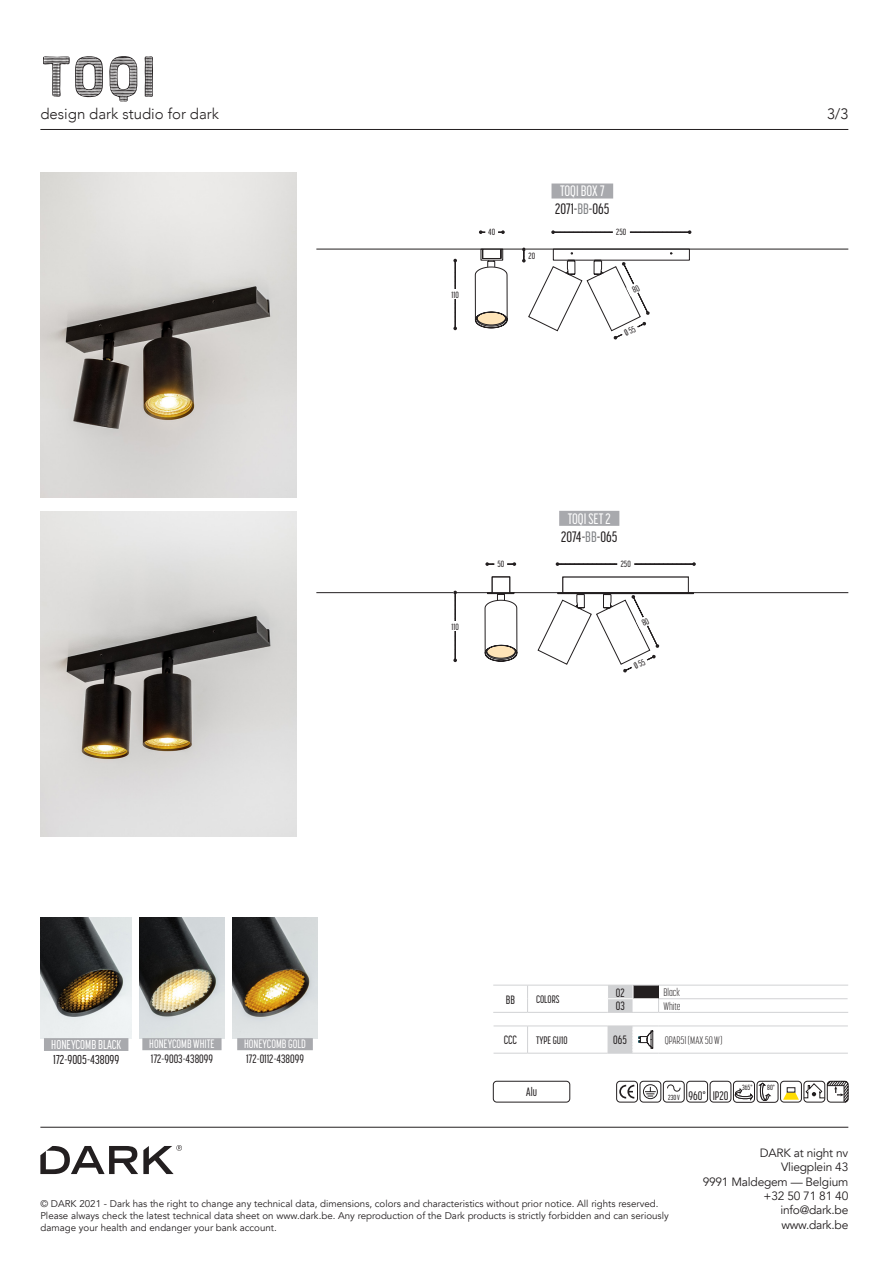
<style>
.page{position:relative;width:893px;height:1263px;background:#fff}
.page>*{position:absolute;margin:0;border:0;box-sizing:border-box;transform-origin:0 0}
.t1{font:60.3px "Bourton Hand Stripes C";color:#231f20}
.t2{font:300 15px "Avenir";color:#231f20}
.t3{font:500 15px "Korolev Compressed";color:#231f20}
.t4{font:500 15px "Korolev Compressed";color:#fff}
.t5{font:500 12.75px "Korolev Compressed";color:#231f20}
.t6{font:500 12.75px "Korolev Compressed";color:#fff}
.t7{font:500 12.3px "Korolev Compressed";letter-spacing:-.005em;color:#231f20}
.t8{font:12px "Avenir";letter-spacing:-.02em;color:#231f20}
.lamp{font:500 12px "Korolev Compressed";color:#231f20}
.t9{font:500 12px "Korolev Compressed";color:#fff}
.lamp-2{font:300 10.8px "Korolev Compressed";color:#231f20}
.t10{font:500 10.8px "Korolev Compressed";color:#231f20}
.t11{font:9.75px/12px "Avenir";color:#231f20}
.t12{font:500 9px "Korolev Compressed";color:#231f20}
.t13{font:500 7.5px "Korolev Compressed";color:#231f20}
.t14{font:500 7.35px "Korolev Compressed";color:#231f20}
.s1{color:#808285}
</style>
<div class="page">
<hr style="left:40px;top:1127px;width:808px;height:1px;background:#231f20">
<hr style="left:40px;top:129px;width:808px;height:1px;background:#231f20">
<svg style="left:40px;top:1145px;width:142px;height:29px"></svg>
<div style="left:493px;top:1081px;width:77px;height:21px;border:1px solid #231f20;border-radius:3px"></div>
<div style="left:616px;top:1081px;width:22px;height:21px;border:1px solid #231f20;border-radius:3px"></div>
<svg style="left:619px;top:1085px;width:15px;height:13px"></svg>
<div style="left:640px;top:1081px;width:21px;height:21px;border:1px solid #231f20;border-radius:3px"></div>
<svg style="left:643px;top:1084px;width:15px;height:15px"></svg>
<svg style="left:667px;top:1084px;width:14px;height:8px"></svg>
<div style="left:663px;top:1081px;width:21px;height:21px;border:1px solid #231f20;border-radius:3px"></div>
<div style="left:686px;top:1081px;width:22px;height:21px;border:1px solid #231f20;border-radius:3px"></div>
<div style="left:710px;top:1081px;width:21px;height:21px;border:1px solid #231f20;border-radius:3px"></div>
<div style="left:780px;top:1081px;width:22px;height:21px;border:1px solid #231f20;border-radius:3px"></div>
<svg style="left:783px;top:1081px;width:65px;height:22px"></svg>
<svg style="left:735px;top:1088px;width:18px;height:12px"></svg>
<div style="left:733px;top:1081px;width:22px;height:21px;border:1px solid #231f20;border-radius:4px"></div>
<svg style="left:759px;top:1083px;width:12px;height:17px"></svg>
<div style="left:757px;top:1081px;width:21px;height:21px;border:1px solid #231f20;border-radius:4px"></div>
<svg style="left:493px;top:985px;width:355px;height:69px"></svg>
<hr style="left:316px;top:249px;width:532px;height:1px;background:#231f20">
<hr style="left:316px;top:592px;width:532px;height:1px;background:#231f20">
<div style="left:551px;top:183px;width:62px;height:15px;background:#a8a9ad"></div>
<div style="left:559px;top:511px;width:60px;height:15px;background:#a8a9ad"></div>
<img style="left:40px;top:511px;width:257px;height:326px">
<img style="left:40px;top:172px;width:257px;height:325px">
<div style="left:557px;top:592px;width:137px;height:2px;border:1px solid #231f20"></div>
<div style="left:492px;top:577px;width:18px;height:16px;border:1px solid #231f20"></div>
<svg style="left:479px;top:230px;width:26px;height:4px"></svg>
<svg style="left:485px;top:562px;width:31px;height:4px"></svg>
<svg style="left:551px;top:230px;width:140px;height:4px"></svg>
<svg style="left:556px;top:562px;width:140px;height:4px"></svg>
<svg style="left:453px;top:259px;width:4px;height:71px"></svg>
<div style="left:447px;top:290px;width:16px;height:9px;background:#fff"></div>
<svg style="left:453px;top:591px;width:4px;height:71px"></svg>
<div style="left:447px;top:621px;width:16px;height:10px;background:#fff"></div>
<img style="left:40px;top:917px;width:92px;height:122px">
<div style="left:44px;top:1038px;width:84px;height:13px;background:#a8a9ad"></div>
<img style="left:139px;top:917px;width:86px;height:122px">
<div style="left:142px;top:1038px;width:80px;height:12px;background:#a8a9ad"></div>
<img style="left:232px;top:917px;width:86px;height:122px">
<div style="left:237px;top:1038px;width:76px;height:12px;background:#a8a9ad"></div>
<svg style="left:475px;top:248px;width:215px;height:92px"></svg>
<svg style="left:485px;top:593px;width:174px;height:80px"></svg>
<p class="t1" style="left:40px;top:39px;width:119px">TOQI</p>
<p class="t2" style="left:40px;top:105px;width:180px">design dark studio for dark</p>
<p class="t2" style="left:827px;top:105px;width:23px">3/3</p>
<p class="t6" style="left:51px;top:1037px;width:71px">HONEYCOMB BLACK</p>
<p class="t5" style="left:53px;top:1053px;width:68px">172-9005-438099</p>
<p class="t9" style="left:149px;top:1038px;width:67px">HONEYCOMB WHITE</p>
<p class="lamp" style="left:151px;top:1052px;width:64px">172-9003-438099</p>
<p class="t9" style="left:244px;top:1038px;width:63px">HONEYCOMB GOLD</p>
<p class="lamp" style="left:246px;top:1052px;width:59px">172-0112-438099</p>
<p class="t12" style="left:452px;top:290px;width:9px">110</p>
<p class="t12" style="left:488px;top:227px;width:8px">40</p>
<p class="t12" style="left:528px;top:251px;width:8px">20</p>
<p class="t4" style="left:560px;top:183px;width:46px">TOQI BOX 7</p>
<p class="t3" style="left:555px;top:201px;width:56px">2071-<span class="s1">BB</span>-065</p>
<p class="t12" style="left:616px;top:227px;width:12px">250</p>
<p class="t12" style="left:452px;top:622px;width:9px">110</p>
<p class="t12" style="left:497px;top:559px;width:8px">50</p>
<p class="t4" style="left:568px;top:510px;width:45px">TOQI SET 2</p>
<p class="t3" style="left:561px;top:528px;width:58px">2074-<span class="s1">BB</span>-065</p>
<p class="t12" style="left:621px;top:559px;width:12px">250</p>
<p class="lamp" style="left:506px;top:993px;width:11px">BB</p>
<p class="t10" style="left:536px;top:993px;width:25px">COLORS</p>
<p class="lamp" style="left:616px;top:986px;width:10px">02</p>
<p class="lamp-2" style="left:663px;top:986px;width:18px">Black</p>
<p class="lamp" style="left:616px;top:999px;width:10px">03</p>
<p class="lamp-2" style="left:663px;top:1000px;width:19px">White</p>
<p class="lamp" style="left:504px;top:1034px;width:15px">CCC</p>
<p class="t10" style="left:536px;top:1034px;width:33px">TYPE GU10</p>
<p class="lamp" style="left:613px;top:1034px;width:15px">065</p>
<p class="lamp-2" style="left:665px;top:1034px;width:59px">QPAR51 (MAX 50 W)</p>
<p class="lamp" style="left:526px;top:1085px;width:12px">Alu</p>
<p class="t14" style="left:668px;top:1093px;width:13px">230 V</p>
<p class="t7" style="left:689px;top:1089px;width:19px">960°</p>
<p class="t7" style="left:713px;top:1089px;width:17px">IP20</p>
<p class="t13" style="left:742px;top:1083px;width:12px">365°</p>
<p class="t13" style="left:767px;top:1083px;width:9px">80°</p>
<p class="t11" style="left:40px;top:1198px;width:620px">© DARK 2021 - Dark has the right to change any technical data, dimensions, colors and characteristics without prior notice. All rights reserved.</p>
<p class="t11" style="left:40px;top:1210px;width:630px">Please always check the latest technical data sheet on www.dark.be. Any reproduction of the Dark products is strictly forbidden and can seriously damage your health and endanger your bank account.</p>
<p class="t8" style="left:760px;top:1145px;width:90px">DARK at night nv</p>
<p class="t8" style="left:781px;top:1160px;width:69px">Vliegplein 43</p>
<p class="t8" style="left:703px;top:1174px;width:147px">9991 Maldegem — Belgium</p>
<p class="t8" style="left:764px;top:1189px;width:86px">+32 50 71 81 40</p>
<p class="t8" style="left:780px;top:1203px;width:69px">info@dark.be</p>
<p class="t8" style="left:781px;top:1217px;width:68px">www.dark.be</p>
</div>
